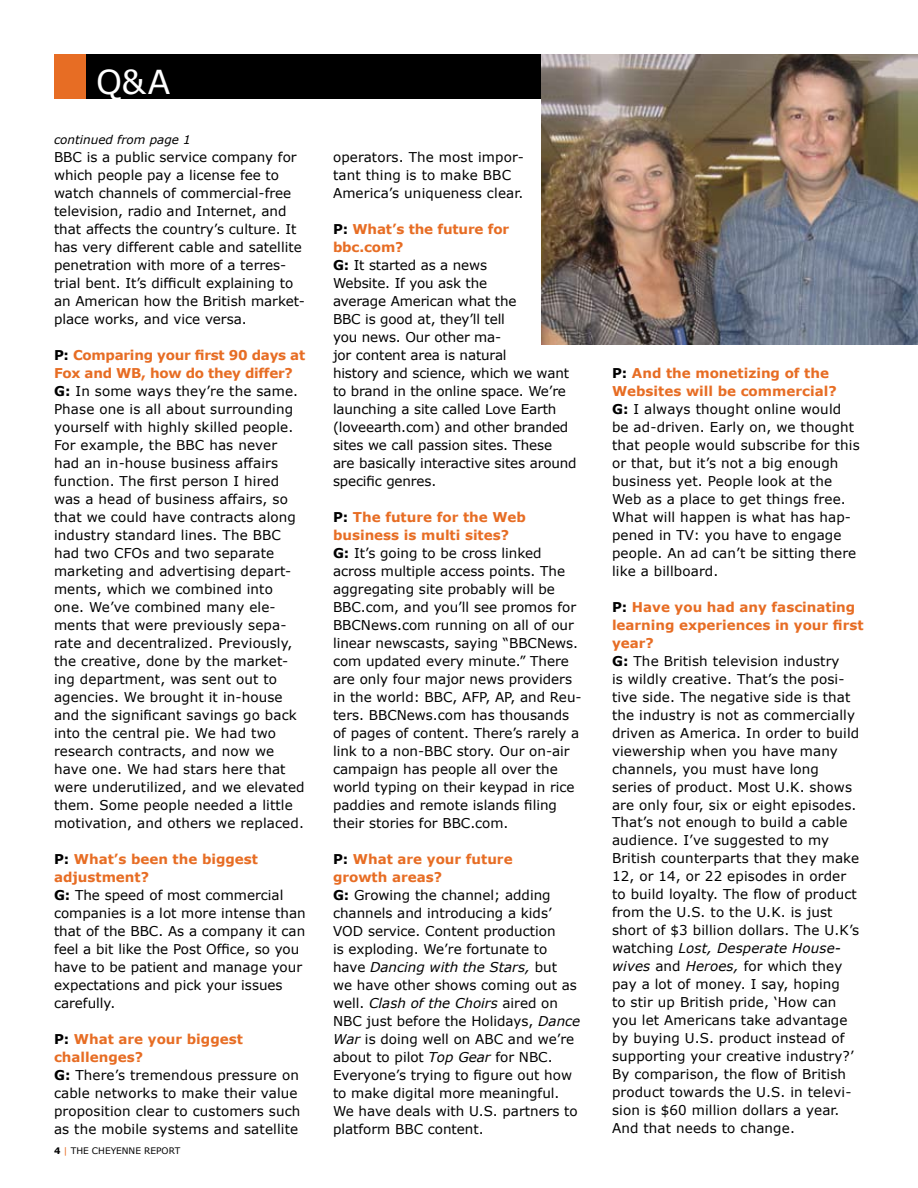
<style>
.page{position:relative;width:918px;height:1188px;background:#fff}
.page>*{position:absolute;margin:0;border:0;box-sizing:border-box;transform-origin:0 0}
.t1{font:33px "Verdana";color:#fff}
.t2{font:13.5px/18px "Verdana";letter-spacing:.01em;color:#000}
.t3{font:13.5px/18px "Verdana";letter-spacing:-.01em;color:#000}
.t4{font:italic 12px "Verdana";color:#000}
.t5{font:9px "Verdana";color:#000}
.s1{font-weight:700}
.s2{font-weight:700;color:#e76d24}
.s3{color:#e76d24}
.s4{font-style:italic}
</style>
<div class="page">
<div style="left:74px;top:54px;width:511px;height:45px;background:#000"></div>
<div style="left:54px;top:54px;width:32px;height:45px;background:#e76d24"></div>
<img style="left:542px;top:54px;width:376px;height:291px">
<h1 class="t1" style="left:96px;top:61px;width:76px">Q&amp;A</h1>
<p class="t4" style="left:54px;top:132px;width:138px">continued from page 1</p>
<p class="t2" style="left:54px;top:148px;width:253px">BBC is a public service company for which people pay a license fee to watch channels of commercial-free television, radio and Internet, and that affects the country’s culture. It has very different cable and satellite penetration with more of a terres&shy;trial bent. It’s difficult explaining to an American how the British market&shy;place works, and vice versa.</p>
<p class="t2" style="left:54px;top:346px;width:253px"><span class="s1">P:</span> <span class="s2">Comparing your first 90 days at<br>Fox and WB, how do they differ?<br></span><span class="s1">G:</span> In some ways they’re the same.<br>Phase one is all about surrounding yourself with highly skilled people.<br>For example, the BBC has never had an in-house business affairs function. The first person I hired was a head of business affairs, so that we could have contracts along industry standard lines. The BBC had two CFOs and two separate marketing and advertising depart&shy;ments, which we combined into one. We’ve combined many ele&shy;ments that were previously sepa&shy;rate and decentralized. Previously, the creative, done by the market&shy;ing department, was sent out to agencies. We brought it in-house and the significant savings go back into the central pie. We had two research contracts, and now we have one. We had stars here that were underutilized, and we elevated them. Some people needed a little motivation, and others we replaced.</p>
<p class="t2" style="left:54px;top:849px;width:253px"><span class="s1">P:</span> <span class="s2">What’s been the biggest adjustment?<br></span><span class="s1">G:</span> The speed of most commercial companies is a lot more intense than that of the BBC. As a company it can feel a bit like the Post Office, so you have to be patient and manage your expectations and pick your issues carefully.</p>
<p class="t2" style="left:54px;top:1029px;width:248px"><span class="s1">P:</span> <span class="s2">What are your biggest challenges?<br></span><span class="s1">G:</span> There’s tremendous pressure on cable networks to make their value proposition clear to customers such as the mobile systems and satellite</p>
<p class="t5" style="left:54px;top:1145px;width:128px"><span class="s1">4</span> <span class="s3">|</span> THE CHEYENNE REPORT</p>
<p class="t2" style="left:333px;top:147px;width:192px">operators. The most impor&shy;tant thing is to make BBC<br>America’s uniqueness clear.</p>
<p class="t3" style="left:333px;top:219px;width:245px"><span class="s1">P:</span> <span class="s2">What’s the future for bbc.com?<br></span><span class="s1">G:</span> It started as a news<br>Website. If you ask the<br>average American what the<br>BBC is good at, they’ll tell<br>you news. Our other ma-<br>jor content area is natural<br>history and science, which we want to brand in the online space. We’re launching a site called Love Earth (loveearth.com) and other branded sites we call passion sites. These are basically interactive sites around specific genres.</p>
<p class="t2" style="left:333px;top:507px;width:250px"><span class="s1">P:</span> <span class="s2">The future for the Web business is multi sites?<br></span><span class="s1">G:</span> It’s going to be cross linked across multiple access points. The aggregating site probably will be<br>BBC.com, and you’ll see promos for<br>BBCNews.com running on all of our linear newscasts, saying “BBCNews. com updated every minute.” There are only four major news providers in the world: BBC, AFP, AP, and Reu&shy;ters. BBCNews.com has thousands of pages of content. There’s rarely a link to a non-BBC story. Our on-air campaign has people all over the world typing on their keypad in rice paddies and remote islands filing their stories for BBC.com.</p>
<p class="t2" style="left:333px;top:849px;width:249px"><span class="s1">P:</span> <span class="s2">What are your future<br>growth areas?<br></span><span class="s1">G:</span> Growing the channel; adding channels and introducing a kids’<br>VOD service. Content production<br>is exploding. We’re fortunate to have <span class="s4">Dancing with the Stars,</span> but<br>we have other shows coming out as well. <span class="s4">Clash of the Choirs</span> aired on<br>NBC just before the Holidays, <span class="s4">Dance<br>War</span> is doing well on ABC and we’re about to pilot <span class="s4">Top Gear</span> for NBC.<br>Everyone’s trying to figure out how to make digital more meaningful.<br>We have deals with U.S. partners to platform BBC content.</p>
<p class="t2" style="left:612px;top:363px;width:249px"><span class="s1">P:</span> <span class="s2">And the monetizing of the<br>Websites will be commercial?<br></span><span class="s1">G:</span> I always thought online would be ad-driven. Early on, we thought that people would subscribe for this or that, but it’s not a big enough business yet. People look at the<br>Web as a place to get things free.<br>What will happen is what has hap&shy;pened in TV: you have to engage people. An ad can’t be sitting there like a billboard.</p>
<p class="t2" style="left:612px;top:597px;width:253px"><span class="s1">P:</span> <span class="s2">Have you had any fascinating learning experiences in your first year?<br></span><span class="s1">G:</span> The British television industry<br>is wildly creative. That’s the posi&shy;tive side. The negative side is that the industry is not as commercially driven as America. In order to build viewership when you have many channels, you must have long<br>series of product. Most U.K. shows are only four, six or eight episodes.<br>That’s not enough to build a cable audience. I’ve suggested to my<br>British counterparts that they make<br>12, or 14, or 22 episodes in order<br>to build loyalty. The flow of product from the U.S. to the U.K. is just short of $3 billion dollars. The U.K’s watching <span class="s4">Lost, Desperate House&shy;wives</span> and <span class="s4">Heroes,</span> for which they pay a lot of money. I say, hoping<br>to stir up British pride, ‘How can you let Americans take advantage by buying U.S. product instead of supporting your creative industry?’<br>By comparison, the flow of British product towards the U.S. in televi&shy;sion is $60 million dollars a year.<br>And that needs to change.</p>
</div>
